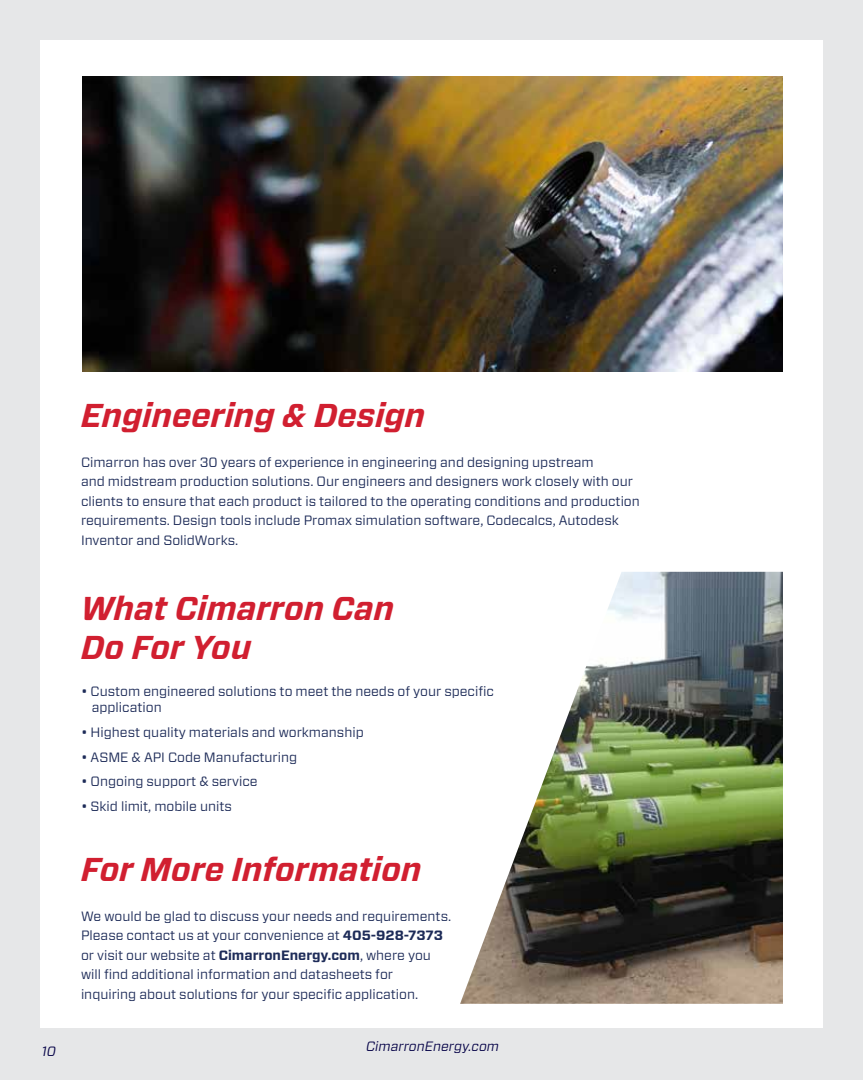
<style>
.page{position:relative;width:864px;height:1080px;background:#fff}
.page>*{position:absolute;margin:0;border:0;box-sizing:border-box;transform-origin:0 0}
.t1{font:italic 700 33px/39.6px "Forza";color:#d11f30}
.t2{font:13.5px/19.5px "Forza";color:#1d2b58}
.t3{font:italic 13.5px "Forza";color:#070448}
.s1{font-weight:700}
</style>
<div class="page">
<div style="left:0;top:0;width:863px;height:1080px;background:#e6e7e8"></div>
<div style="left:40px;top:54px;width:784px;height:973px;background:#fff"></div>
<img style="left:460px;top:572px;width:323px;height:432px">
<img style="left:82px;top:77px;width:701px;height:294px">
<h1 class="t1" style="left:81px;top:396px;width:346px">Engineering &amp; Design</h1>
<p class="t2" style="left:81px;top:452px;width:560px">Cimarron has over 30 years of experience in engineering and designing upstream<br>and midstream production solutions. Our engineers and designers work closely with our clients to ensure that each product is tailored to the operating conditions and production requirements. Design tools include Promax simulation software, Codecalcs, Autodesk Inventor and SolidWorks.</p>
<h1 class="t1" style="left:81px;top:589px;width:315px">What Cimarron Can<br>Do For You</h1>
<p class="t2" style="left:92px;top:683px;width:404px;line-height:16.2px;text-indent:-11px">• Custom engineered solutions to meet the needs of your specific application</p>
<p class="t2" style="left:81px;top:722px;width:284px">• Highest quality materials and workmanship</p>
<p class="t2" style="left:81px;top:747px;width:218px">• ASME &amp; API Code Manufacturing</p>
<p class="t2" style="left:81px;top:772px;width:178px">• Ongoing support &amp; service</p>
<p class="t2" style="left:81px;top:797px;width:152px">• Skid limit, mobile units</p>
<h1 class="t1" style="left:81px;top:850px;width:342px">For More Information</h1>
<p class="t2" style="left:81px;top:906px;width:372px">We would be glad to discuss your needs and requirements.<br>Please contact us at your convenience at <span class="s1">405-928-7373 </span>or visit our website at <span class="s1">CimarronEnergy.com</span>, where you will find additional information and datasheets for inquiring about solutions for your specific application.</p>
<p class="t3" style="left:41px;top:1042px;width:19px">10</p>
<p class="t3" style="left:365px;top:1037px;width:138px">CimarronEnergy.com</p>
</div>
